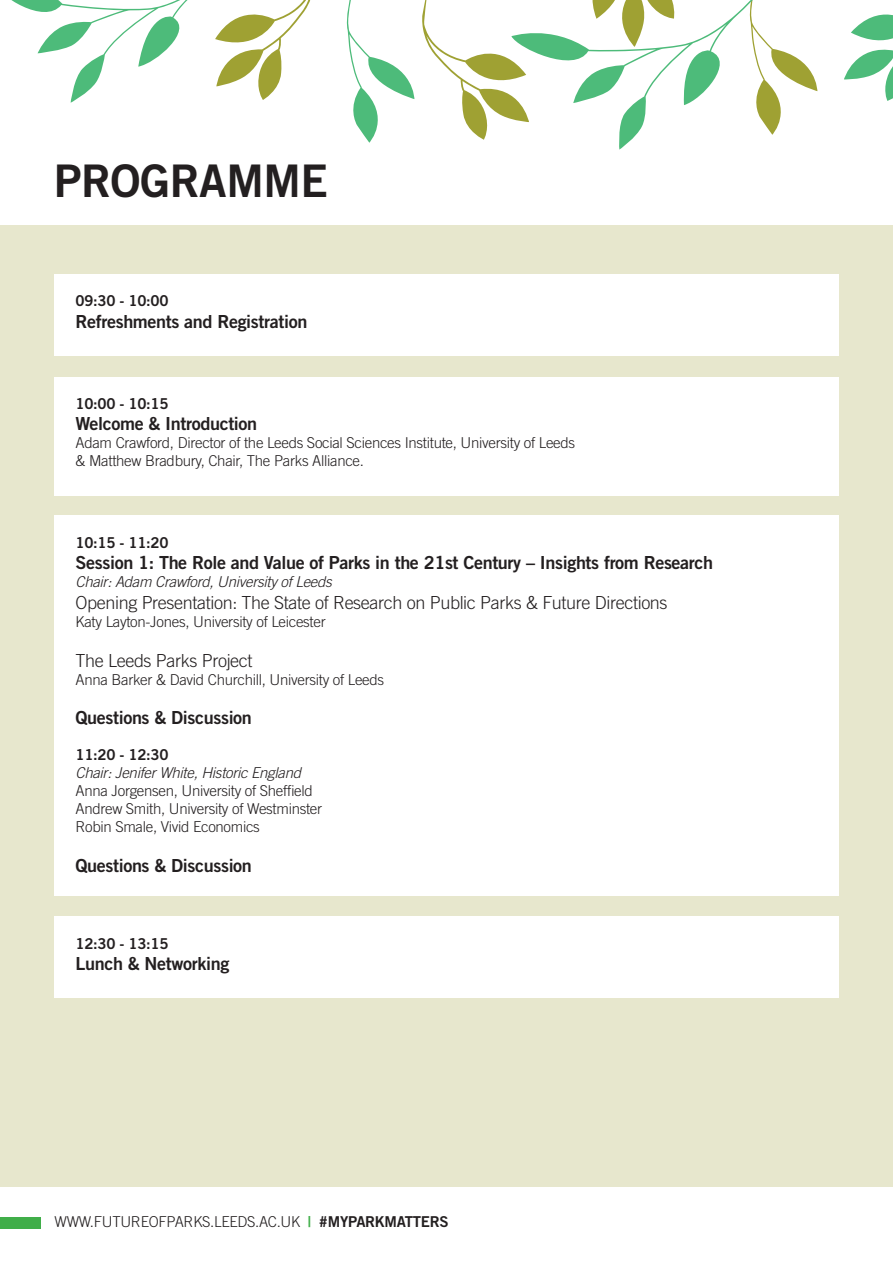
<style>
.page{position:relative;width:893px;height:1263px;background:#fff}
.page>*{position:absolute;margin:0;border:0;box-sizing:border-box;transform-origin:0 0}
.t1{font:45px "Trade Gothic LT Std Bd 2";letter-spacing:-.01em;color:#231f20}
.t2{font:18px "Trade Gothic LT Std Bd 2";letter-spacing:-.02em;color:#231f20}
.t3{font:300 18px "Trade Gothic LT Std";letter-spacing:-.02em;color:#231f20}
.t4{font:300 15px "Trade Gothic LT Std";letter-spacing:-.02em;color:#231f20}
.t5{font:italic 300 15px "Trade Gothic LT Std";letter-spacing:-.02em;color:#231f20}
.t6{font:15px "Trade Gothic LT Std Bd 2";letter-spacing:-.02em;color:#231f20}
.s1{font-family:"Trade Gothic LT Std Bd 2";font-weight:400;color:#40ae49}
.s2{font-family:"Trade Gothic LT Std Bd 2";font-weight:400}
</style>
<div class="page">
<div style="left:0;top:225px;width:893px;height:961px;background:#e7e7cd"></div>
<div style="left:54px;top:274px;width:785px;height:81px;background:#fff"></div>
<div style="left:54px;top:377px;width:785px;height:118px;background:#fff"></div>
<div style="left:54px;top:516px;width:785px;height:380px;background:#fff"></div>
<div style="left:54px;top:916px;width:785px;height:82px;background:#fff"></div>
<svg style="left:844px;top:14px;width:49px;height:87px"></svg>
<svg style="left:346px;top:0;width:68px;height:143px"></svg>
<svg style="left:422px;top:0;width:395px;height:150px"></svg>
<svg style="left:11px;top:0;width:300px;height:103px"></svg>
<div style="left:0;top:1217px;width:41px;height:11px;background:#40ae49"></div>
<p class="t1" style="left:54px;top:153px;width:275px">PROGRAMME</p>
<p class="t6" style="left:76px;top:292px;width:95px">09:30 - 10:00</p>
<p class="t2" style="left:76px;top:310px;width:233px">Refreshments and Registration</p>
<p class="t6" style="left:76px;top:394px;width:95px">10:00 - 10:15</p>
<p class="t2" style="left:76px;top:413px;width:183px">Welcome &amp; Introduction</p>
<p class="t4" style="left:76px;top:434px;width:501px">Adam Crawford, Director of the Leeds Social Sciences Institute, University of Leeds</p>
<p class="t4" style="left:76px;top:452px;width:290px">&amp; Matthew Bradbury, Chair, The Parks Alliance.</p>
<p class="t6" style="left:76px;top:533px;width:95px">10:15 - 11:20</p>
<p class="t2" style="left:76px;top:552px;width:639px">Session 1: The Role and Value of Parks in the 21st Century – Insights from Research</p>
<p class="t5" style="left:76px;top:573px;width:258px">Chair: Adam Crawford, University of Leeds</p>
<p class="t3" style="left:76px;top:592px;width:594px">Opening Presentation: The State of Research on Public Parks &amp; Future Directions</p>
<p class="t4" style="left:76px;top:613px;width:252px">Katy Layton-Jones, University of Leicester</p>
<p class="t3" style="left:76px;top:649px;width:179px">The Leeds Parks Project</p>
<p class="t4" style="left:76px;top:670px;width:310px">Anna Barker &amp; David Churchill, University of Leeds</p>
<p class="t2" style="left:76px;top:706px;width:178px">Questions &amp; Discussion</p>
<p class="t6" style="left:76px;top:745px;width:95px">11:20 - 12:30</p>
<p class="t5" style="left:76px;top:764px;width:227px">Chair: Jenifer White, Historic England</p>
<p class="t4" style="left:76px;top:782px;width:239px">Anna Jorgensen, University of Sheffield</p>
<p class="t4" style="left:76px;top:800px;width:248px">Andrew Smith, University of Westminster</p>
<p class="t4" style="left:76px;top:818px;width:186px">Robin Smale, Vivid Economics</p>
<p class="t2" style="left:76px;top:854px;width:178px">Questions &amp; Discussion</p>
<p class="t6" style="left:76px;top:934px;width:95px">12:30 - 13:15</p>
<p class="t2" style="left:76px;top:953px;width:155px">Lunch &amp; Networking</p>
<p class="t4" style="left:54px;top:1213px;width:396px">WWW.FUTUREOFPARKS.LEEDS.AC.UK <span class="s1">|</span> <span class="s2">#MYPARKMATTERS</span></p>
</div>
